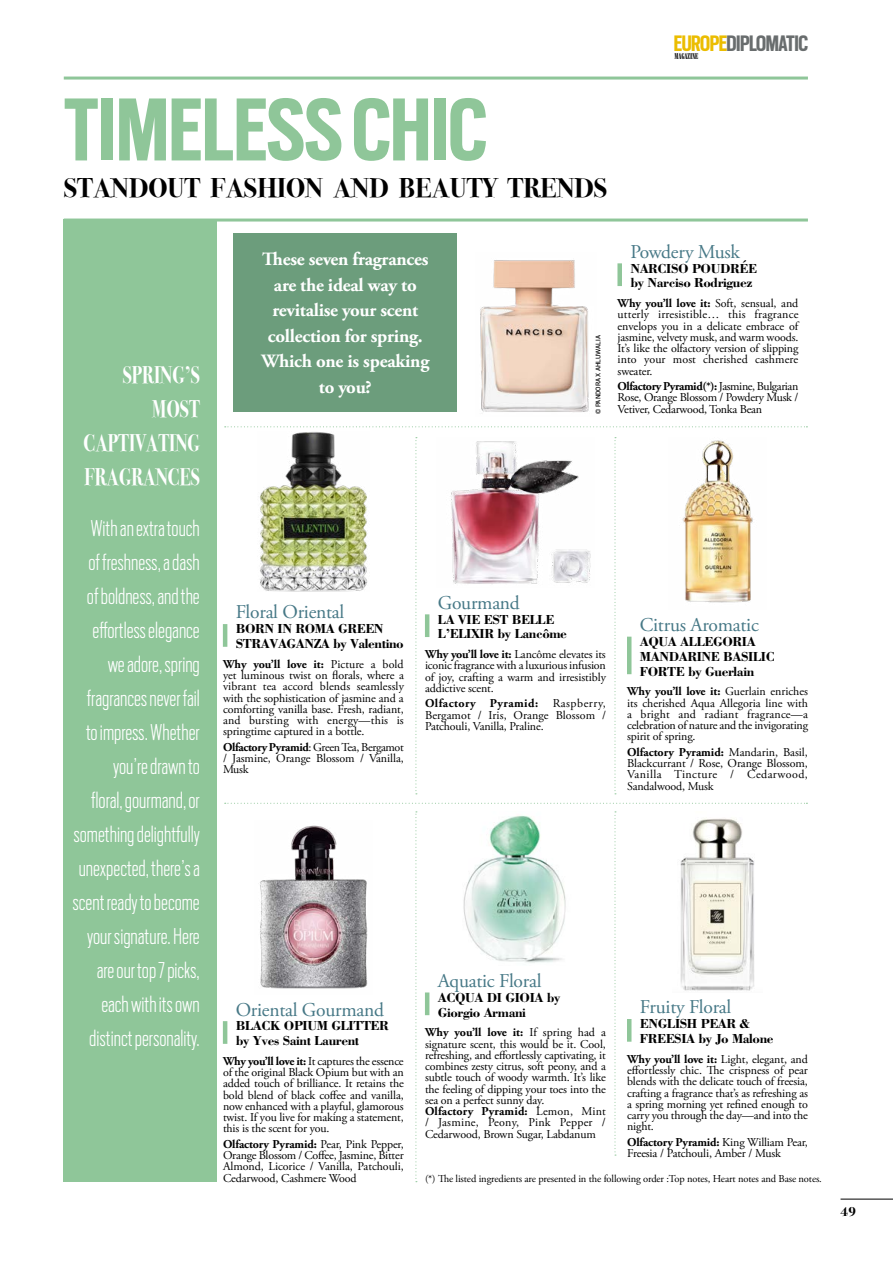
<style>
.page{position:relative;width:893px;height:1263px;background:#fff}
.page>*{position:absolute;margin:0;border:0;box-sizing:border-box;transform-origin:0 0}
.t1{font:700 99px "Scout Cond";color:#8fc699}
.t2{font:700 27px "Bodoni Svty Two ITCTT";color:#000}
.t3{font:200 25.5px/34px "Scout Cond";color:#fff;text-align:right}
.t4{font:700 24.9px "Scout Cond";letter-spacing:-.02em;color:#696d6e}
.t5{font:700 24px/34px "Bodoni Svty Two ITCTT";color:#fff;text-align:right;scale:.77 1}
.t6{font:19.5px "Adobe Garamond Pro";letter-spacing:-.015em;color:#467886}
.t7{font:700 18.75px/25.5px "Adobe Garamond Pro";letter-spacing:-.015em;color:#fff;text-align:center}
.t8{font:700 13.5px/14.9px "Bodoni";letter-spacing:-.03em;color:#000}
.t9{font:700 13.5px "Bodoni Svty Two ITCTT";color:#000}
.t10{font:12px/11.2px "Adobe Garamond Pro";letter-spacing:-.015em;color:#000;text-align:justify}
.t11{font:10.5px "Adobe Garamond Pro";letter-spacing:-.015em;color:#000}
.t12{font:8.1px "Bodoni Poster Compressed";letter-spacing:-.02em;color:#000}
.t13{font:7.5px "Scout";color:#000}
.s1{color:#ebbd00}
.s2{font-weight:700}
</style>
<div class="page">
<hr style="left:223px;top:624px;width:4px;height:23px;background:#8fc699">
<img style="left:260px;top:432px;width:107px;height:159px">
<hr style="left:425px;top:614px;width:4px;height:23px;background:#8fc699">
<img style="left:451px;top:441px;width:140px;height:143px">
<hr style="left:627px;top:637px;width:4px;height:37px;background:#8fc699">
<img style="left:682px;top:440px;width:71px;height:163px">
<div style="left:64px;top:220px;width:153px;height:962px;background:#8fc699"></div>
<hr style="left:64px;top:77px;width:744px;height:3px;background:#8fc699">
<hr style="left:64px;top:219px;width:744px;height:3px;background:#8fc699">
<svg style="left:614px;top:437px;width:2px;height:357px"></svg>
<hr style="left:223px;top:1021px;width:4px;height:23px;background:#8fc699">
<img style="left:260px;top:825px;width:108px;height:164px">
<hr style="left:425px;top:992px;width:4px;height:23px;background:#8fc699">
<img style="left:463px;top:815px;width:103px;height:148px">
<hr style="left:627px;top:1019px;width:4px;height:23px;background:#8fc699">
<img style="left:680px;top:818px;width:75px;height:173px">
<div style="left:234px;top:233px;width:223px;height:178px;background:#6c9d7c"></div>
<svg style="left:225px;top:426px;width:582px;height:1px"></svg>
<svg style="left:225px;top:803px;width:582px;height:1px"></svg>
<div style="left:617px;top:263px;width:5px;height:23px;background:#8fc699"></div>
<img style="left:480px;top:260px;width:109px;height:152px">
<svg style="left:415px;top:437px;width:2px;height:357px"></svg>
<svg style="left:415px;top:811px;width:2px;height:371px"></svg>
<svg style="left:614px;top:811px;width:2px;height:344px"></svg>
<hr style="left:840px;top:1199px;width:53px;height:1px;background:#000">
<h1 class="t1" style="left:64px;top:65px;width:424px">TIMELESS CHIC</h1>
<h2 class="t2" style="left:64px;top:166px;width:545px">STANDOUT FASHION AND BEAUTY TRENDS</h2>
<h3 class="t4" style="left:674px;top:27px;width:136px"><span class="s1">EUROPE</span>DIPLOMATIC</h3>
<p class="t12" style="left:675px;top:51px;width:25px">MAGAZINE</p>
<h3 class="t5" style="left:84px;top:356px;width:152px">SPRING’S<br>MOST<br>CAPTIVATING<br>FRAGRANCES</h3>
<p class="t3" style="left:73px;top:510px;width:129px">With an extra touch of freshness, a dash of boldness, and the effortless elegance we adore, spring fragrances never fail to impress. Whether you’re drawn to<br>floral, gourmand, or something delightfully unexpected, there’s a scent ready to become your signature. Here are our top 7 picks, each with its own distinct personality.</p>
<h3 class="t7" style="left:261px;top:247px;width:169px">These seven fragrances are the ideal way to revitalise your scent collection for spring.<br>Which one is speaking to you?</h3>
<p class="t13" style="left:593px;top:414px;width:80px;rotate:-90deg">© PANDORA X AHLUWALIA</p>
<h3 class="t6" style="left:630px;top:240px;width:111px">Powdery Musk</h3>
<p class="t8" style="left:630px;top:260px;width:128px">NARCISO POUDRÉE by Narciso Rodriguez</p>
<p class="t10" style="left:618px;top:298px;width:182px"><span class="s2">Why you’ll love it:</span> Soft, sensual, and utterly irresistible… this fragrance envelops you in a delicate embrace of jasmine, velvety musk, and warm woods.<br>It’s like the olfactory version of slipping into your most cherished cashmere sweater.</p>
<p class="t10" style="left:618px;top:381px;width:182px"><span class="s2">Olfactory Pyramid(*):</span> Jasmine, Bulgarian<br>Rose, Orange Blossom / Powdery Musk /</p>
<p class="t10" style="left:618px;top:404px;width:146px">Vetiver, Cedarwood, Tonka Bean</p>
<h3 class="t6" style="left:236px;top:600px;width:110px">Floral Oriental</h3>
<p class="t8" style="left:236px;top:621px;width:170px">BORN IN ROMA GREEN<br>STRAVAGANZA by Valentino</p>
<p class="t10" style="left:223px;top:659px;width:182px"><span class="s2">Why you’ll love it:</span> Picture a bold yet luminous twist on florals, where a vibrant tea accord blends seamlessly with the sophistication of jasmine and a comforting vanilla base. Fresh, radiant, and bursting with energy—this is springtime captured in a bottle.</p>
<p class="t10" style="left:223px;top:742px;width:182px"><span class="s2">Olfactory Pyramid</span>: Green Tea, Bergamot / Jasmine, Orange Blossom / Vanilla, Musk</p>
<h3 class="t6" style="left:438px;top:591px;width:84px">Gourmand</h3>
<p class="t8" style="left:438px;top:611px;width:131px">LA VIE EST BELLE<br>L’ELIXIR by Lancôme</p>
<p class="t10" style="left:425px;top:649px;width:182px"><span class="s2">Why you’ll love it:</span> Lancôme elevates its iconic fragrance with a luxurious infusion of joy, crafting a warm and irresistibly addictive scent.</p>
<p class="t10" style="left:425px;top:698px;width:182px"><span class="s2">Olfactory Pyramid:</span> Raspberry, Bergamot / Iris, Orange Blossom / Patchouli, Vanilla, Praline.</p>
<h3 class="t6" style="left:640px;top:613px;width:120px">Citrus Aromatic</h3>
<p class="t8" style="left:640px;top:633px;width:136px">AQUA ALLEGORIA<br>MANDARINE BASILIC<br>FORTE by Guerlain</p>
<p class="t10" style="left:627px;top:686px;width:182px"><span class="s2">Why you’ll love it:</span> Guerlain enriches its cherished Aqua Allegoria line with a bright and radiant fragrance—a celebration of nature and the invigorating spirit of spring.</p>
<p class="t10" style="left:627px;top:747px;width:182px"><span class="s2">Olfactory Pyramid:</span> Mandarin, Basil, Blackcurrant / Rose, Orange Blossom, Vanilla Tincture / Cedarwood, Sandalwood, Musk</p>
<h3 class="t6" style="left:236px;top:997px;width:150px">Oriental Gourmand</h3>
<p class="t8" style="left:236px;top:1018px;width:155px">BLACK OPIUM GLITTER by Yves Saint Laurent</p>
<p class="t10" style="left:223px;top:1056px;width:182px"><span class="s2">Why you’ll love it:</span> It captures the essence of the original Black Opium but with an added touch of brilliance. It retains the bold blend of black coffee and vanilla, now enhanced with a playful, glamorous twist. If you live for making a statement, this is the scent for you.</p>
<p class="t10" style="left:223px;top:1139px;width:182px"><span class="s2">Olfactory Pyramid:</span> Pear, Pink Pepper, Orange Blossom / Coffee, Jasmine, Bitter Almond, Licorice / Vanilla, Patchouli, Cedarwood, Cashmere Wood</p>
<h3 class="t6" style="left:438px;top:969px;width:105px">Aquatic Floral</h3>
<p class="t8" style="left:438px;top:989px;width:124px">ACQUA DI GIOIA by<br>Giorgio Armani</p>
<p class="t10" style="left:425px;top:1027px;width:182px;text-align:left"><span class="s2">Why you’ll love it:</span> If spring had a signature scent, this would be it. Cool, refreshing, and effortlessly captivating, it combines zesty citrus, soft peony, and a subtle touch of woody warmth. It’s like the feeling of dipping your toes into the sea on a perfect sunny day.<br><span class="s2">Olfactory Pyramid:</span> Lemon, Mint / Jasmine, Peony, Pink Pepper / Cedarwood, Brown Sugar, Labdanum</p>
<h3 class="t6" style="left:640px;top:995px;width:93px">Fruity Floral</h3>
<p class="t8" style="left:640px;top:1016px;width:135px">ENGLISH PEAR &amp;<br>FREESIA by Jo Malone</p>
<p class="t10" style="left:627px;top:1054px;width:182px"><span class="s2">Why you’ll love it:</span> Light, elegant, and effortlessly chic. The crispness of pear blends with the delicate touch of freesia, crafting a fragrance that’s as refreshing as a spring morning yet refined enough to carry you through the day—and into the night.</p>
<p class="t10" style="left:627px;top:1137px;width:182px"><span class="s2">Olfactory Pyramid:</span> King William Pear,<br>Freesia / Patchouli, Amber / Musk</p>
<p class="t11" style="left:425px;top:1172px;width:398px">(*) The listed ingredients are presented in the following order :Top notes, Heart notes and Base notes.</p>
<p class="t9" style="left:840px;top:1200px;width:17px">49</p>
</div>
